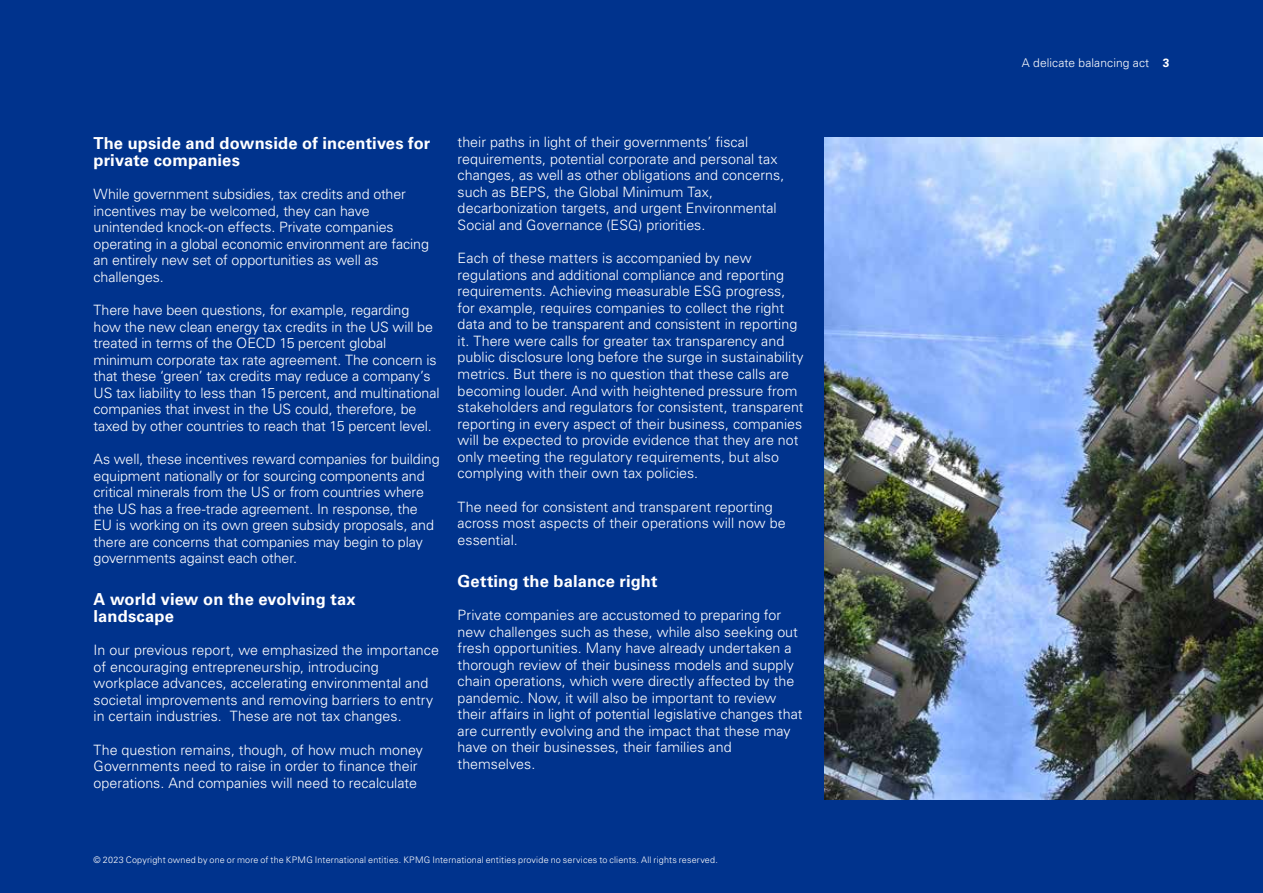
<style>
.page{position:relative;width:1263px;height:893px;background:#00338d}
.page>*{position:absolute;margin:0;border:0;box-sizing:border-box;transform-origin:0 0}
.t1{font:700 16.5px/16.5px "Univers LT Std";letter-spacing:.01em;color:#fff}
.t2{font:300 14.25px/16.5px "Univers LT Std";color:#fff}
.t3{font:300 12px "Univers LT Std";letter-spacing:.01em;color:#fff}
.t4{font:300 9px "Univers LT Std";letter-spacing:.02em;color:#fff}
.s1{font-weight:700}
</style>
<div class="page">
<img style="left:825px;top:137px;width:438px;height:662px">
<p class="t1" style="left:94px;top:135px;width:338px">The upside and downside of incentives for private companies</p>
<p class="t2" style="left:94px;top:186px;width:337px">While government subsidies, tax credits and other incentives may be welcomed, they can have unintended knock-on effects. Private companies operating in a global economic environment are facing an entirely new set of opportunities as well as challenges.</p>
<p class="t2" style="left:94px;top:302px;width:348px">There have been questions, for example, regarding how the new clean energy tax credits in the US will be treated in terms of the OECD 15 percent global minimum corporate tax rate agreement. The concern is that these ‘green’ tax credits may reduce a company’s US tax liability to less than 15 percent, and multinational companies that invest in the US could, therefore, be taxed by other countries to reach that 15 percent level.</p>
<p class="t2" style="left:94px;top:451px;width:347px">As well, these incentives reward companies for building equipment nationally or for sourcing components and critical minerals from the US or from countries where the US has a free-trade agreement. In response, the EU is working on its own green subsidy proposals, and there are concerns that companies may begin to play governments against each other.</p>
<p class="t1" style="left:94px;top:591px;width:264px">A world view on the evolving tax landscape</p>
<p class="t2" style="left:94px;top:642px;width:347px">In our previous report, we emphasized the importance of encouraging entrepreneurship, introducing workplace advances, accelerating environmental and societal improvements and removing barriers to entry in certain industries. These are not tax changes.</p>
<p class="t2" style="left:94px;top:741px;width:331px">The question remains, though, of how much money<br>Governments need to raise in order to finance their operations. And companies will need to recalculate</p>
<p class="t2" style="left:458px;top:134px;width:328px">their paths in light of their governments’ fiscal requirements, potential corporate and personal tax changes, as well as other obligations and concerns, such as BEPS, the Global Minimum Tax, decarbonization targets, and urgent Environmental Social and Governance (ESG) priorities.</p>
<p class="t2" style="left:458px;top:250px;width:348px">Each of these matters is accompanied by new regulations and additional compliance and reporting requirements. Achieving measurable ESG progress, for example, requires companies to collect the right data and to be transparent and consistent in reporting it. There were calls for greater tax transparency and public disclosure long before the surge in sustainability metrics. But there is no question that these calls are becoming louder. And with heightened pressure from stakeholders and regulators for consistent, transparent reporting in every aspect of their business, companies will be expected to provide evidence that they are not only meeting the regulatory requirements, but also complying with their own tax policies.</p>
<p class="t2" style="left:458px;top:498px;width:330px">The need for consistent and transparent reporting across most aspects of their operations will now be essential.</p>
<p class="t1" style="left:458px;top:573px;width:201px">Getting the balance right</p>
<p class="t2" style="left:458px;top:607px;width:346px">Private companies are accustomed to preparing for new challenges such as these, while also seeking out fresh opportunities. Many have already undertaken a thorough review of their business models and supply chain operations, which were directly affected by the pandemic. Now, it will also be important to review their affairs in light of potential legislative changes that are currently evolving and the impact that these may have on their businesses, their families and themselves.</p>
<p class="t4" style="left:94px;top:855px;width:626px">© 2023 Copyright owned by one or more of the KPMG International entities. KPMG International entities provide no services to clients. All rights reserved.</p>
<p class="t3" style="left:1022px;top:56px;width:149px">A delicate balancing act <span class="s1">3</span></p>
</div>
